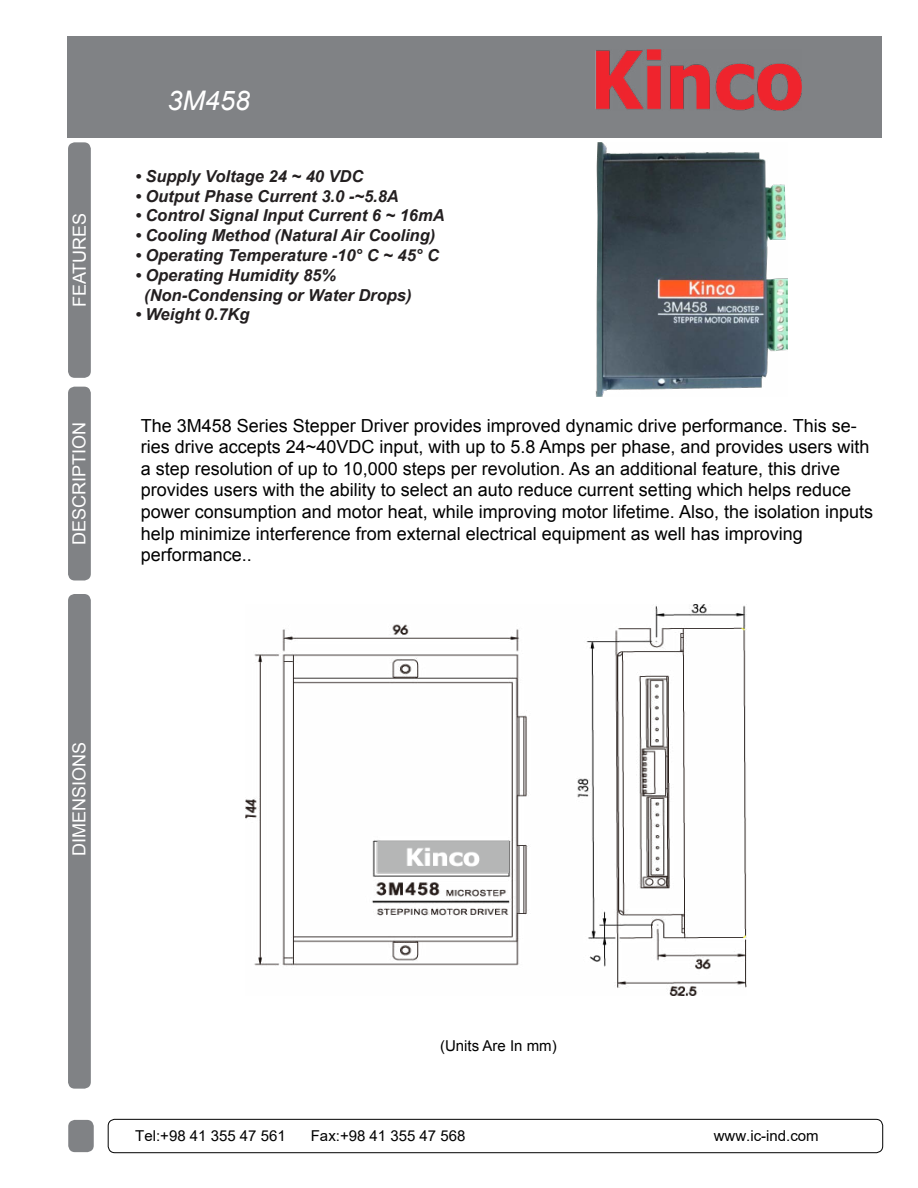
<style>
.page{position:relative;width:918px;height:1188px;background:#fff}
.page>*{position:absolute;margin:0;border:0;box-sizing:border-box;transform-origin:0 0}
.t1{font:italic 27px "Arial";color:#fff}
.t2{font:18px/21.6px "Arial";color:#000}
.t3{font:18px "Arial";color:#fff}
.t4{font:italic 700 16.5px/19.8px "Arial";color:#231f20}
.t5{font:15px "Arial";color:#000}
</style>
<div class="page">
<div style="left:68px;top:387px;width:23px;height:194px;background:#808285;border-radius:7px"></div>
<div style="left:68px;top:142px;width:23px;height:236px;background:#808285;border-radius:7px"></div>
<div style="left:68px;top:1120px;width:26px;height:32px;background:#808285;border-radius:7px"></div>
<div style="left:108px;top:1119px;width:775px;height:34px;border:1px solid #000;border-radius:7px"></div>
<div style="left:68px;top:36px;width:814px;height:101px;background:#808285"></div>
<img style="left:595px;top:50px;width:206px;height:60px">
<img style="left:595px;top:142px;width:192px;height:255px">
<img style="left:246px;top:605px;width:500px;height:391px">
<div style="left:68px;top:594px;width:23px;height:495px;background:#808285;border-radius:7px"></div>
<p class="t3" style="left:68px;top:307px;width:96px;rotate:-90deg">FEATURES</p>
<p class="t3" style="left:67px;top:545px;width:125px;rotate:-90deg">DESCRIPTION</p>
<h1 class="t1" style="left:167px;top:83px;width:84px">3M458</h1>
<p class="t4" style="left:135px;top:167px;width:230px">• Supply Voltage 24 ~ 40 VDC</p>
<p class="t4" style="left:135px;top:186px;width:265px">• Output Phase Current 3.0 -~5.8A</p>
<p class="t4" style="left:135px;top:206px;width:311px">• Control Signal Input Current 6 ~ 16mA</p>
<p class="t4" style="left:135px;top:226px;width:302px">• Cooling Method (Natural Air Cooling)</p>
<p class="t4" style="left:135px;top:246px;width:305px">• Operating Temperature -10° C ~ 45° C</p>
<p class="t4" style="left:144px;top:266px;width:269px;text-indent:-9px">• Operating Humidity 85% (Non-Condensing or Water Drops)</p>
<p class="t4" style="left:135px;top:305px;width:116px">• Weight 0.7Kg</p>
<p class="t2" style="left:141px;top:415px;width:734px">The 3M458 Series Stepper Driver provides improved dynamic drive performance. This se&shy;ries drive accepts 24~40VDC input, with up to 5.8 Amps per phase, and provides users with a step resolution of up to 10,000 steps per revolution. As an additional feature, this drive provides users with the ability to select an auto reduce current setting which helps reduce power consumption and motor heat, while improving motor lifetime. Also, the isolation inputs help minimize interference from external electrical equipment as well has improving performance..</p>
<p class="t3" style="left:67px;top:856px;width:116px;rotate:-90deg">DIMENSIONS</p>
<p class="t5" style="left:440px;top:1036px;width:118px">(Units Are In mm)</p>
<p class="t5" style="left:135px;top:1125px;width:152px">Tel:+98 41 355 47 561</p>
<p class="t5" style="left:311px;top:1125px;width:156px">Fax:+98 41 355 47 568</p>
<p class="t5" style="left:714px;top:1125px;width:106px">www.ic-ind.com</p>
</div>
